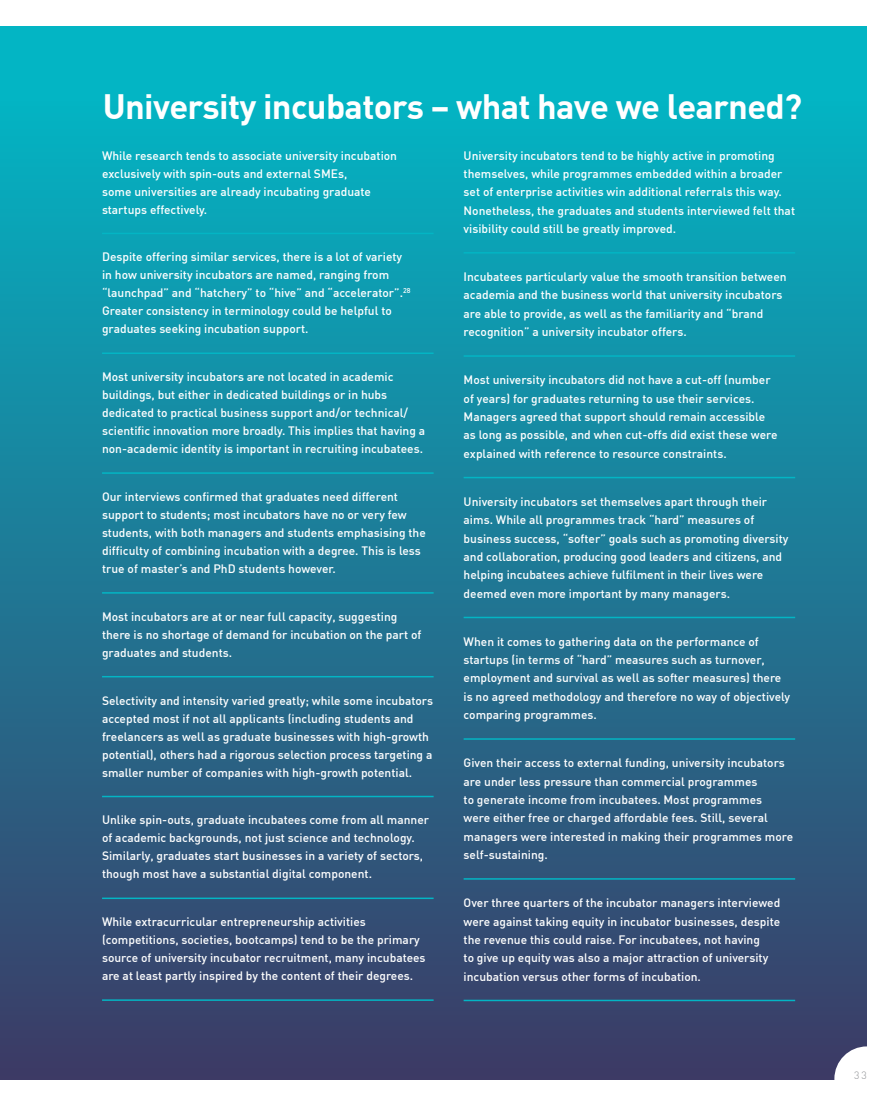
<style>
.page{position:relative;width:893px;height:1106px;background:#fff}
.page>*{position:absolute;margin:0;border:0;box-sizing:border-box;transform-origin:0 0}
.t1{font:700 34.5px "DIN";letter-spacing:-.02em;color:#fff}
.t2{font:500 12px/18.3px "DIN";color:#fff}
.t3{font:300 10.5px "DIN";color:#939598}
</style>
<div class="page">
<div style="left:0;top:27px;width:867px;height:1052px;background:#03b5c4"></div>
<div style="left:0;top:101px;width:867px;height:978px;background:linear-gradient(to bottom,#03b4c3,#3c3a65)"></div>
<hr style="left:102px;top:233px;width:332px;height:1px;background:#03b5c4">
<hr style="left:102px;top:352px;width:332px;height:2px;background:#03b5c4">
<hr style="left:102px;top:472px;width:332px;height:2px;background:#03b5c4">
<hr style="left:102px;top:592px;width:332px;height:1px;background:#03b5c4">
<hr style="left:102px;top:676px;width:332px;height:1px;background:#03b5c4">
<hr style="left:102px;top:795px;width:332px;height:2px;background:#03b5c4">
<hr style="left:102px;top:897px;width:332px;height:2px;background:#03b5c4">
<hr style="left:102px;top:999px;width:332px;height:1px;background:#03b5c4">
<hr style="left:464px;top:252px;width:331px;height:1px;background:#03b5c4">
<hr style="left:464px;top:355px;width:331px;height:2px;background:#03b5c4">
<hr style="left:464px;top:477px;width:331px;height:1px;background:#03b5c4">
<hr style="left:464px;top:616px;width:331px;height:2px;background:#03b5c4">
<hr style="left:464px;top:738px;width:331px;height:1px;background:#03b5c4">
<hr style="left:464px;top:878px;width:331px;height:1px;background:#03b5c4">
<hr style="left:464px;top:999px;width:331px;height:2px;background:#03b5c4">
<svg style="left:834px;top:1046px;width:33px;height:34px"></svg>
<h1 class="t1" style="left:103px;top:84px;width:701px">University incubators – what have we learned?</h1>
<p class="t2" style="left:102px;top:146px;width:297px">While research tends to associate university incubation exclusively with spin-outs and external SMEs,<br>some universities are already incubating graduate startups effectively.</p>
<p class="t2" style="left:102px;top:247px;width:310px">Despite offering similar services, there is a lot of variety in how university incubators are named, ranging from “launchpad” and “hatchery” to “hive” and “accelerator”.<sup>28<br></sup>Greater consistency in terminology could be helpful to graduates seeking incubation support.</p>
<p class="t2" style="left:102px;top:367px;width:325px">Most university incubators are not located in academic buildings, but either in dedicated buildings or in hubs dedicated to practical business support and/or technical/ scientific innovation more broadly. This implies that having a non-academic identity is important in recruiting incubatees.</p>
<p class="t2" style="left:102px;top:487px;width:325px">Our interviews confirmed that graduates need different support to students; most incubators have no or very few students, with both managers and students emphasising the difficulty of combining incubation with a degree. This is less true of master’s and PhD students however.</p>
<p class="t2" style="left:102px;top:607px;width:321px">Most incubators are at or near full capacity, suggesting there is no shortage of demand for incubation on the part of graduates and students.</p>
<p class="t2" style="left:102px;top:691px;width:332px">Selectivity and intensity varied greatly; while some incubators accepted most if not all applicants (including students and freelancers as well as graduate businesses with high-growth potential), others had a rigorous selection process targeting a smaller number of companies with high-growth potential.</p>
<p class="t2" style="left:102px;top:810px;width:328px">Unlike spin-outs, graduate incubatees come from all manner of academic backgrounds, not just science and technology.<br>Similarly, graduates start businesses in a variety of sectors, though most have a substantial digital component.</p>
<p class="t2" style="left:102px;top:912px;width:325px">While extracurricular entrepreneurship activities (competitions, societies, bootcamps) tend to be the primary source of university incubator recruitment, many incubatees are at least partly inspired by the content of their degrees.</p>
<p class="t2" style="left:464px;top:146px;width:333px">University incubators tend to be highly active in promoting themselves, while programmes embedded within a broader set of enterprise activities win additional referrals this way.<br>Nonetheless, the graduates and students interviewed felt that visibility could still be greatly improved.</p>
<p class="t2" style="left:464px;top:267px;width:325px">Incubatees particularly value the smooth transition between academia and the business world that university incubators are able to provide, as well as the familiarity and “brand recognition” a university incubator offers.</p>
<p class="t2" style="left:464px;top:370px;width:315px">Most university incubators did not have a cut-off (number of years) for graduates returning to use their services.<br>Managers agreed that support should remain accessible as long as possible, and when cut-offs did exist these were explained with reference to resource constraints.</p>
<p class="t2" style="left:464px;top:492px;width:326px">University incubators set themselves apart through their aims. While all programmes track “hard” measures of business success, “softer” goals such as promoting diversity and collaboration, producing good leaders and citizens, and helping incubatees achieve fulfilment in their lives were deemed even more important by many managers.</p>
<p class="t2" style="left:464px;top:632px;width:328px">When it comes to gathering data on the performance of startups (in terms of “hard” measures such as turnover, employment and survival as well as softer measures) there is no agreed methodology and therefore no way of objectively comparing programmes.</p>
<p class="t2" style="left:464px;top:753px;width:331px">Given their access to external funding, university incubators are under less pressure than commercial programmes<br>to generate income from incubatees. Most programmes<br>were either free or charged affordable fees. Still, several managers were interested in making their programmes more self-sustaining.</p>
<p class="t2" style="left:464px;top:893px;width:318px">Over three quarters of the incubator managers interviewed were against taking equity in incubator businesses, despite the revenue this could raise. For incubatees, not having<br>to give up equity was also a major attraction of university incubation versus other forms of incubation.</p>
<p class="t3" style="left:854px;top:1068px;width:14px">33</p>
</div>
